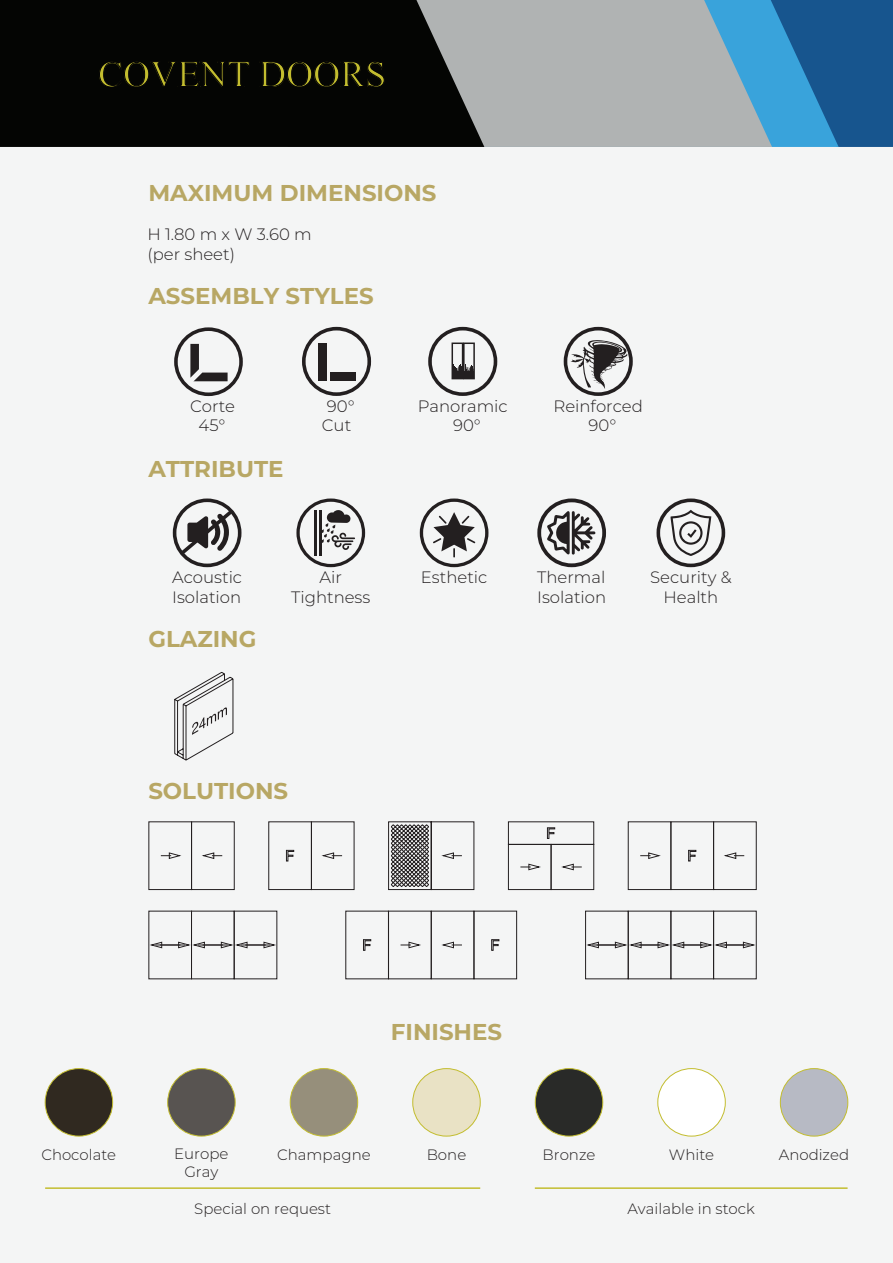
<style>
.page{position:relative;width:893px;height:1263px;background:#f4f5f5}
.page>*{position:absolute;margin:0;border:0;box-sizing:border-box;transform-origin:0 0}
.t1{font:37.5px "Times New Roman";color:#c3bd2f}
.t2{font:700 22.95px "Montserrat";color:#b8a764}
.t3{font:300 16.5px/19.8px "Montserrat";color:#231f20;text-align:center}
.t4{font:300 15px "Montserrat";color:#231f20}
</style>
<div class="page">
<svg style="left:174px;top:672px;width:60px;height:89px"></svg>
<svg style="left:174px;top:327px;width:69px;height:69px"></svg>
<svg style="left:428px;top:327px;width:69px;height:69px"></svg>
<svg style="left:564px;top:327px;width:69px;height:69px"></svg>
<svg style="left:302px;top:327px;width:69px;height:69px"></svg>
<div style="left:330px;top:372px;width:26px;height:9px;background:#231f20"></div>
<div style="left:318px;top:343px;width:9px;height:38px;background:#231f20"></div>
<svg style="left:173px;top:498px;width:68px;height:69px"></svg>
<svg style="left:296px;top:498px;width:69px;height:69px"></svg>
<svg style="left:420px;top:498px;width:68px;height:69px"></svg>
<svg style="left:537px;top:498px;width:69px;height:69px"></svg>
<svg style="left:656px;top:498px;width:69px;height:69px"></svg>
<div style="left:474px;top:911px;width:43px;height:68px;border:1px solid #231f20"></div>
<svg style="left:491px;top:939px;width:9px;height:12px"></svg>
<svg style="left:388px;top:910px;width:87px;height:69px"></svg>
<div style="left:345px;top:911px;width:44px;height:68px;border:1px solid #231f20"></div>
<svg style="left:363px;top:939px;width:8px;height:12px"></svg>
<svg style="left:148px;top:910px;width:130px;height:69px"></svg>
<svg style="left:714px;top:821px;width:43px;height:69px"></svg>
<div style="left:670px;top:821px;width:44px;height:69px;border:1px solid #231f20"></div>
<svg style="left:688px;top:850px;width:9px;height:12px"></svg>
<svg style="left:627px;top:821px;width:45px;height:69px"></svg>
<svg style="left:148px;top:821px;width:87px;height:69px"></svg>
<svg style="left:312px;top:821px;width:43px;height:69px"></svg>
<div style="left:268px;top:821px;width:44px;height:69px;border:1px solid #231f20"></div>
<svg style="left:286px;top:850px;width:8px;height:12px"></svg>
<svg style="left:508px;top:827px;width:86px;height:63px"></svg>
<svg style="left:388px;top:821px;width:87px;height:69px"></svg>
<svg style="left:585px;top:910px;width:172px;height:69px"></svg>
<hr style="left:535px;top:1187px;width:313px;height:2px;background:#c3bd2f">
<hr style="left:45px;top:1187px;width:435px;height:2px;background:#c3bd2f">
<div style="left:45px;top:1068px;width:68px;height:68px;background:#302920;border-radius:50%"></div>
<div style="left:45px;top:1068px;width:68px;height:68px;border:1px solid #c3bd2f;border-radius:50%"></div>
<div style="left:168px;top:1068px;width:67px;height:68px;background:#585451;border-radius:50%"></div>
<div style="left:167px;top:1068px;width:68px;height:68px;border:1px solid #c3bd2f;border-radius:50%"></div>
<div style="left:290px;top:1068px;width:68px;height:68px;background:#968f7b;border-radius:50%"></div>
<div style="left:290px;top:1068px;width:68px;height:68px;border:1px solid #c3bd2f;border-radius:50%"></div>
<div style="left:413px;top:1068px;width:67px;height:68px;background:#e9e2c5;border-radius:50%"></div>
<div style="left:413px;top:1068px;width:67px;height:68px;border:1px solid #c3bd2f;border-radius:50%"></div>
<div style="left:535px;top:1068px;width:68px;height:68px;background:#292a28;border-radius:50%"></div>
<div style="left:535px;top:1068px;width:68px;height:68px;border:1px solid #c3bd2f;border-radius:50%"></div>
<div style="left:658px;top:1068px;width:67px;height:68px;background:#fff;border-radius:50%"></div>
<div style="left:658px;top:1068px;width:67px;height:68px;border:1px solid #c3bd2f;border-radius:50%"></div>
<div style="left:780px;top:1068px;width:68px;height:68px;background:#b7bac4;border-radius:50%"></div>
<div style="left:780px;top:1068px;width:68px;height:68px;border:1px solid #c3bd2f;border-radius:50%"></div>
<div style="left:839px;top:0;width:54px;height:147px;background:#17558e"></div>
<svg style="left:772px;top:0;width:67px;height:147px;background:#277bb3"></svg>
<svg style="left:484px;top:0;width:288px;height:147px;background:#a2b1b7"></svg>
<svg style="left:0;top:0;width:484px;height:147px;background:#111210"></svg>
<div style="left:99px;top:60px;width:151px;height:28px;background:#040503"></div>
<div style="left:259px;top:60px;width:126px;height:28px;background:#040503"></div>
<h1 class="t1" style="left:98px;top:53px;width:290px">COVENT DOORS</h1>
<h2 class="t2" style="left:148px;top:176px;width:290px">MAXIMUM DIMENSIONS</h2>
<p class="t3" style="left:147px;top:224px;width:166px;text-align:left">H 1.80 m x W 3.60 m (per sheet)</p>
<h2 class="t2" style="left:148px;top:279px;width:227px">ASSEMBLY STYLES</h2>
<p class="t3" style="left:190px;top:395px;width:46px">Corte<br>45°</p>
<p class="t3" style="left:322px;top:395px;width:34px">90°<br>Cut</p>
<p class="t3" style="left:418px;top:395px;width:91px">Panoramic<br>90°</p>
<p class="t3" style="left:553px;top:395px;width:91px">Reinforced<br>90°</p>
<h2 class="t2" style="left:148px;top:453px;width:137px">ATTRIBUTE</h2>
<p class="t3" style="left:172px;top:567px;width:71px;text-align:left">Acoustic<br>Isolation</p>
<p class="t3" style="left:291px;top:567px;width:81px">Air<br>Tightness</p>
<p class="t3" style="left:421px;top:567px;width:68px">Esthetic</p>
<p class="t3" style="left:537px;top:567px;width:71px;text-align:left">Thermal<br>Isolation</p>
<p class="t3" style="left:650px;top:567px;width:83px">Security &amp;<br>Health</p>
<h2 class="t2" style="left:148px;top:623px;width:110px">GLAZING</h2>
<h2 class="t2" style="left:148px;top:774px;width:141px">SOLUTIONS</h2>
<h2 class="t2" style="left:391px;top:1015px;width:113px">FINISHES</h2>
<p class="t4" style="left:41px;top:1144px;width:76px">Chocolate</p>
<p class="t4" style="left:174px;top:1143px;width:56px">Europe</p>
<p class="t4" style="left:277px;top:1145px;width:95px">Champagne</p>
<p class="t4" style="left:427px;top:1144px;width:41px">Bone</p>
<p class="t4" style="left:184px;top:1161px;width:36px">Gray</p>
<p class="t4" style="left:542px;top:1144px;width:55px">Bronze</p>
<p class="t4" style="left:669px;top:1144px;width:47px">White</p>
<p class="t4" style="left:779px;top:1144px;width:72px">Anodized</p>
<p class="t4" style="left:194px;top:1198px;width:138px">Special on request</p>
<p class="t4" style="left:627px;top:1198px;width:129px">Available in stock</p>
</div>
